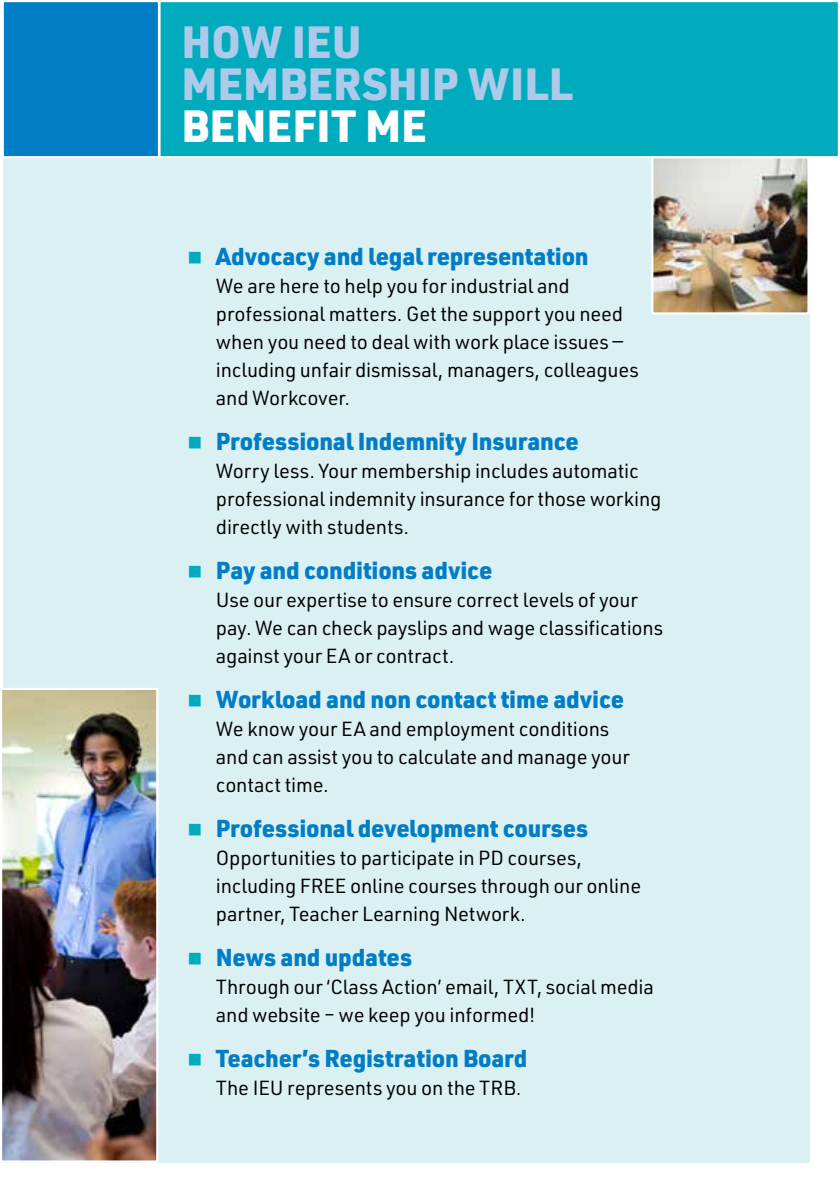
<style>
.page{position:relative;width:840px;height:1191px;background:#fff}
.page>*{position:absolute;margin:0;border:0;box-sizing:border-box;transform-origin:0 0}
.t1{font:900 44.2px/42px "URWDIN";color:#adcaea}
.t2{font:900 44.2px "URWDIN";color:#fff}
.t3{font:900 24px "URWDIN";letter-spacing:-.01em;color:#007dc5}
.t4{font:20px/28px "URWDIN";letter-spacing:-.01em;color:#000}
</style>
<div class="page">
<div style="left:3px;top:1px;width:806px;height:1161px;background:#dbf0f3"></div>
<img style="left:3px;top:691px;width:152px;height:468px">
<div style="left:0;top:688px;width:158px;height:474px;border:2px solid #fff"></div>
<div style="left:3px;top:1px;width:156px;height:156px;background:#007dc5"></div>
<div style="left:2px;top:0;width:158px;height:158px;border:2px solid #fff"></div>
<div style="left:159px;top:1px;width:679px;height:156px;background:#00abbd"></div>
<div style="left:158px;top:0;width:681px;height:158px;border:2px solid #fff"></div>
<img style="left:654px;top:159px;width:152px;height:152px">
<div style="left:651px;top:156px;width:158px;height:158px;border:2px solid #fff"></div>
<h1 class="t1" style="left:181px;top:19px;width:393px">HOW IEU<br>MEMBERSHIP WILL</h1>
<h1 class="t2" style="left:181px;top:95px;width:247px">BENEFIT ME</h1>
<p class="t3" style="left:216px;top:239px;width:374px">Advocacy and legal representation</p>
<p class="t4" style="left:216px;top:271px;width:424px">We are here to help you for industrial and professional matters. Get the support you need when you need to deal with work place issues — including unfair dismissal, managers, colleagues and Workcover.</p>
<p class="t3" style="left:216px;top:424px;width:364px">Professional Indemnity Insurance</p>
<p class="t4" style="left:216px;top:456px;width:447px">Worry less. Your membership includes automatic professional indemnity insurance for those working directly with students.</p>
<p class="t3" style="left:216px;top:553px;width:278px">Pay and conditions advice</p>
<p class="t4" style="left:216px;top:585px;width:448px">Use our expertise to ensure correct levels of your pay. We can check payslips and wage classifications against your EA or contract.</p>
<p class="t3" style="left:216px;top:682px;width:409px">Workload and non contact time advice</p>
<p class="t4" style="left:216px;top:714px;width:415px">We know your EA and employment conditions and can assist you to calculate and manage your contact time.</p>
<p class="t3" style="left:216px;top:811px;width:373px">Professional development courses</p>
<p class="t4" style="left:216px;top:843px;width:426px">Opportunities to participate in PD courses, including FREE online courses through our online partner, Teacher Learning Network.</p>
<p class="t3" style="left:216px;top:940px;width:197px">News and updates</p>
<p class="t4" style="left:216px;top:972px;width:439px">Through our ‘Class Action’ email, TXT, social media and website – we keep you informed!</p>
<p class="t3" style="left:216px;top:1041px;width:313px">Teacher’s Registration Board</p>
<p class="t4" style="left:216px;top:1073px;width:307px">The IEU represents you on the TRB.</p>
</div>
